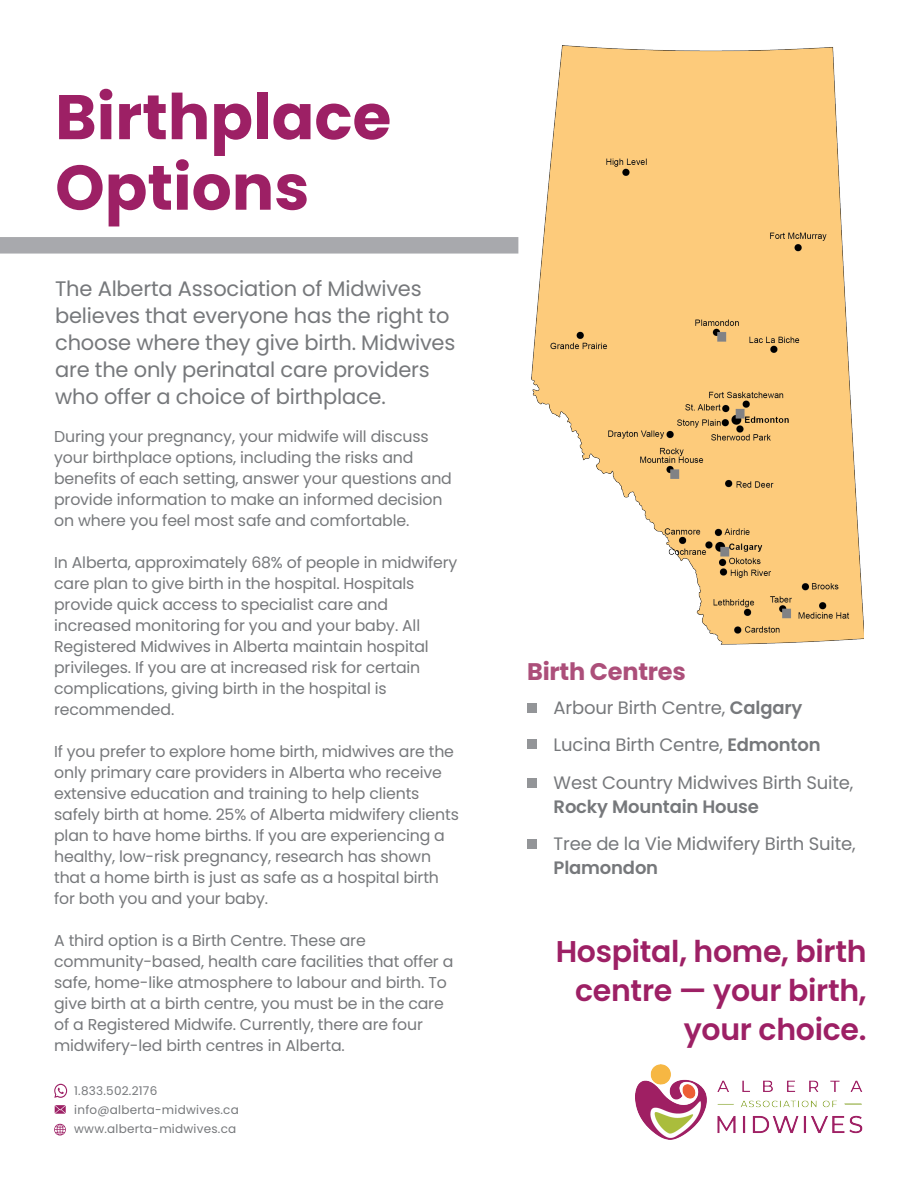
<style>
.page{position:relative;width:918px;height:1188px;background:#fff}
.page>*{position:absolute;margin:0;border:0;box-sizing:border-box;transform-origin:0 0}
.t1{font:700 63px/70.5px "Poppins";color:#9d2065}
.t2{font:600 30px/39px "Poppins";letter-spacing:-.01em;color:#9d2065;text-align:right}
.t3{font:700 24px "Poppins";letter-spacing:-.01em;color:#ac4f7a}
.t4{font:21px/27px "Poppins";letter-spacing:-.01em;color:#76787b}
.t5{font:18px/24px "Poppins";letter-spacing:-.01em;color:#76787b}
.t6{font:15.75px/21px "Poppins";letter-spacing:-.01em;color:#76787b}
.t7{font:12px "Poppins";letter-spacing:.02em;color:#76787b}
.s1{font-weight:600}
</style>
<div class="page">
<img style="left:636px;top:1064px;width:227px;height:76px">
<svg style="left:55px;top:1105px;width:11px;height:9px"></svg>
<svg style="left:54px;top:1084px;width:13px;height:14px"></svg>
<svg style="left:54px;top:1124px;width:12px;height:11px"></svg>
<div style="left:527px;top:740px;width:10px;height:9px;background:#939598"></div>
<div style="left:527px;top:704px;width:10px;height:9px;background:#939598"></div>
<div style="left:527px;top:779px;width:10px;height:9px;background:#939598"></div>
<div style="left:527px;top:840px;width:10px;height:9px;background:#939598"></div>
<div style="left:0;top:237px;width:510px;height:17px;background:#a8a9ad"></div>
<img style="left:531px;top:45px;width:333px;height:600px">
<p class="t1" style="left:55px;top:82px;width:338px">Birthplace<br>Options</p>
<p class="t4" style="left:55px;top:276px;width:402px">The Alberta Association of Midwives believes that everyone has the right to choose where they give birth. Midwives are the only perinatal care providers who offer a choice of birthplace.</p>
<p class="t6" style="left:54px;top:426px;width:399px">During your pregnancy, your midwife will discuss your birthplace options, including the risks and benefits of each setting, answer your questions and provide information to make an informed decision on where you feel most safe and comfortable.</p>
<p class="t6" style="left:54px;top:552px;width:405px">In Alberta, approximately 68% of people in midwifery care plan to give birth in the hospital. Hospitals provide quick access to specialist care and increased monitoring for you and your baby. All Registered Midwives in Alberta maintain hospital privileges. If you are at increased risk for certain complications, giving birth in the hospital is recommended.</p>
<p class="t6" style="left:54px;top:741px;width:406px">If you prefer to explore home birth, midwives are the only primary care providers in Alberta who receive extensive education and training to help clients safely birth at home. 25% of Alberta midwifery clients plan to have home births. If you are experiencing a healthy, low-risk pregnancy, research has shown that a home birth is just as safe as a hospital birth for both you and your baby.</p>
<p class="t6" style="left:54px;top:930px;width:401px">A third option is a Birth Centre. These are community-based, health care facilities that offer a safe, home-like atmosphere to labour and birth. To give birth at a birth centre, you must be in the care of a Registered Midwife. Currently, there are four midwifery-led birth centres in Alberta.</p>
<p class="t7" style="left:74px;top:1084px;width:85px">1.833.502.2176</p>
<p class="t7" style="left:74px;top:1103px;width:166px">info@alberta-midwives.ca</p>
<p class="t7" style="left:74px;top:1122px;width:164px">www.alberta-midwives.ca</p>
<p class="t3" style="left:527px;top:658px;width:160px">Birth Centres</p>
<p class="t5" style="left:554px;top:696px;width:250px">Arbour Birth Centre, <span class="s1">Calgary</span></p>
<p class="t5" style="left:554px;top:733px;width:268px">Lucina Birth Centre, <span class="s1">Edmonton</span></p>
<p class="t5" style="left:554px;top:771px;width:301px">West Country Midwives Birth Suite,<br><span class="s1">Rocky Mountain House</span></p>
<p class="t5" style="left:554px;top:832px;width:304px">Tree de la Vie Midwifery Birth Suite,<br><span class="s1">Plamondon</span></p>
<p class="t2" style="left:556px;top:932px;width:312px">Hospital, home, birth centre — your birth, your choice.</p>
</div>
